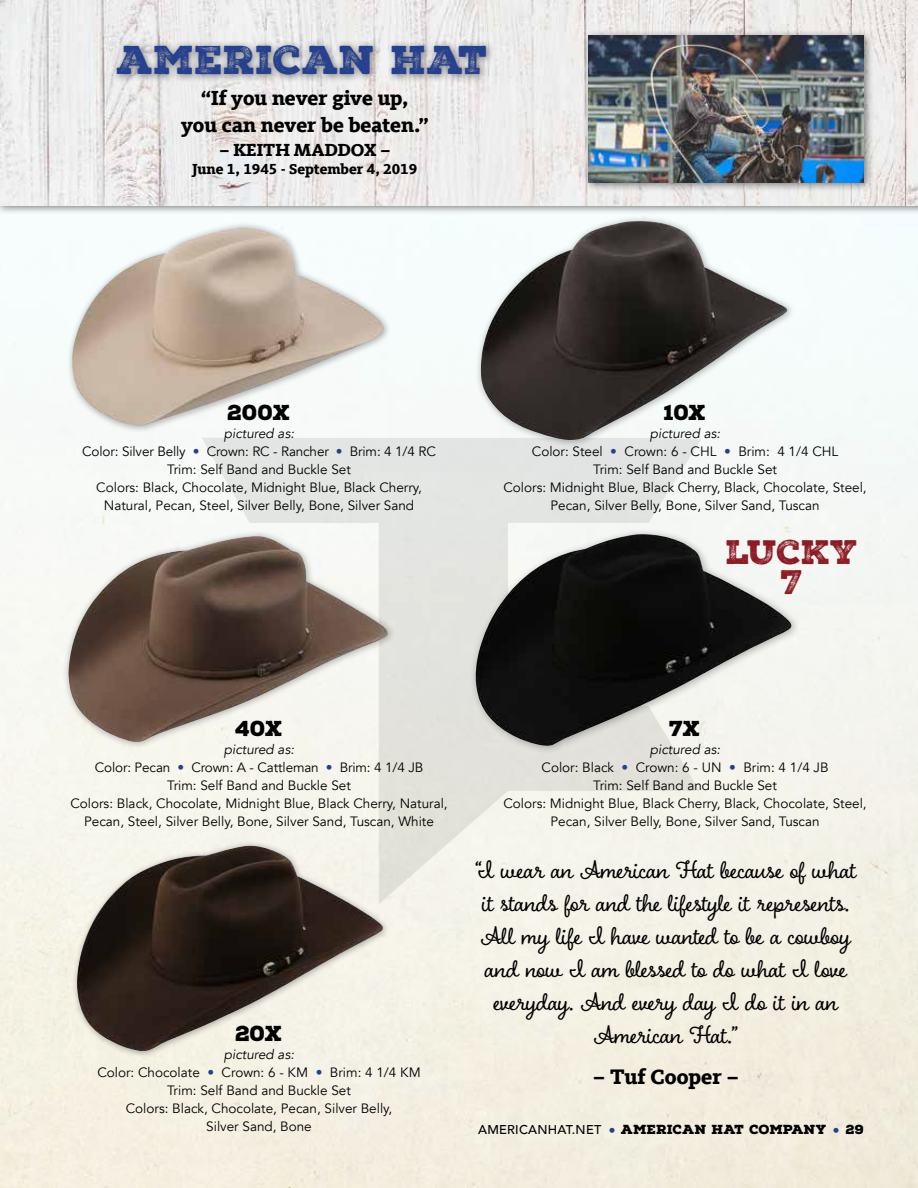
<style>
.page{position:relative;width:918px;height:1188px;background:#fff}
.page>*{position:absolute;margin:0;border:0;box-sizing:border-box;transform-origin:0 0}
.t1{font:39px "Nexa Rust Slab Black 3";color:#25408f}
.t2{font:33px/30px "Nexa Rust Slab Black 3";letter-spacing:-.02em;color:#8d1b24;text-align:center}
.t3{font:27px/33px "Boucherie Cursive Basic";color:#000;text-align:center}
.t4{font:800 21.6px "Kievit Slab Offc Pro";color:#000}
.t5{font:800 21px/27px "Kievit Slab Offc Pro";letter-spacing:-.005em;color:#000;text-align:center}
.t6{font:900 21px "Nexa Rust Slab";letter-spacing:-.025em;color:#000}
.t7{font:800 18px "Kievit Slab Offc Pro";color:#000}
.t8{font:800 15px "Kievit Slab Offc Pro";color:#000}
.t9{font:13.5px/18px "Avenir";color:#000;text-align:center}
.t10{font:900 12.75px "Nexa Rust Slab";letter-spacing:.01em;color:#000}
.s1{font-style:italic}
.s2{color:#25408f}
.s3{font-family:"Avenir";font-weight:500}
.s4{font-family:"Kievit Slab Offc Pro";font-weight:800;color:#25408f}
</style>
<div class="page">
<svg style="left:201px;top:438px;width:500px;height:466px;background:#efefe7"></svg>
<svg style="left:386px;top:449px;width:314px;height:342px;background:#e3e4e0"></svg>
<div style="left:0;top:0;width:918px;height:215px;background:#000;opacity:.5"></div>
<img style="left:0;top:0;width:918px;height:205px">
<div style="left:582px;top:29px;width:292px;height:163px;background:#000;opacity:.5"></div>
<img style="left:589px;top:36px;width:275px;height:147px">
<div style="left:110px;top:39px;width:386px;height:45px;background:#000;opacity:.5"></div>
<div style="left:67px;top:221px;width:324px;height:212px;background:#f7fbfa"></div>
<img style="left:70px;top:227px;width:314px;height:200px">
<div style="left:63px;top:530px;width:333px;height:220px;background:#000;opacity:.3"></div>
<img style="left:68px;top:536px;width:321px;height:207px">
<div style="left:71px;top:840px;width:319px;height:219px;background:#000;opacity:.3"></div>
<img style="left:75px;top:846px;width:311px;height:207px">
<div style="left:475px;top:215px;width:320px;height:233px;background:#000;opacity:.3"></div>
<img style="left:480px;top:221px;width:309px;height:220px">
<div style="left:469px;top:527px;width:332px;height:228px;background:#000;opacity:.3"></div>
<img style="left:475px;top:534px;width:318px;height:214px">
<h1 class="t1" style="left:117px;top:34px;width:373px">AMERICAN HAT</h1>
<h3 class="t5" style="left:181px;top:84px;width:249px">“If you never give up, you can never be beaten.”</h3>
<h3 class="t7" style="left:219px;top:139px;width:173px">– KEITH MADDOX –</h3>
<p class="t8" style="left:193px;top:160px;width:226px">June 1, 1945 - September 4, 2019</p>
<h3 class="t6" style="left:228px;top:398px;width:64px">200X</h3>
<p class="t9" style="left:82px;top:424px;width:355px"><span class="s1">pictured as:<br></span>Color: Silver Belly <span class="s2">•</span> Crown: RC - Rancher <span class="s2">•</span> Brim: 4 1/4 RC Trim: Self Band and Buckle Set<br>Colors: Black, Chocolate, Midnight Blue, Black Cherry, Natural, Pecan, Steel, Silver Belly, Bone, Silver Sand</p>
<h3 class="t6" style="left:235px;top:714px;width:49px">40X</h3>
<p class="t9" style="left:70px;top:740px;width:379px"><span class="s1">pictured as:<br></span>Color: Pecan <span class="s2">•</span> Crown: A - Cattleman <span class="s2">•</span> Brim: 4 1/4 JB<br>Trim: Self Band and Buckle Set<br>Colors: Black, Chocolate, Midnight Blue, Black Cherry, Natural, Pecan, Steel, Silver Belly, Bone, Silver Sand, Tuscan, White</p>
<h3 class="t6" style="left:664px;top:398px;width:44px">10X</h3>
<p class="t9" style="left:503px;top:424px;width:365px"><span class="s1">pictured as:<br></span>Color: Steel <span class="s2">•</span> Crown: 6 - CHL <span class="s2">•</span> Brim: 4 1/4 CHL<br>Trim: Self Band and Buckle Set<br>Colors: Midnight Blue, Black Cherry, Black, Chocolate, Steel, Pecan, Silver Belly, Bone, Silver Sand, Tuscan</p>
<h2 class="t2" style="left:726px;top:538px;width:134px">LUCKY<br>7</h2>
<h3 class="t6" style="left:669px;top:714px;width:33px">7X</h3>
<p class="t9" style="left:503px;top:740px;width:365px"><span class="s1">pictured as:<br></span>Color: Black <span class="s2">•</span> Crown: 6 - UN <span class="s2">•</span> Brim: 4 1/4 JB<br>Trim: Self Band and Buckle Set<br>Colors: Midnight Blue, Black Cherry, Black, Chocolate, Steel, Pecan, Silver Belly, Bone, Silver Sand, Tuscan</p>
<h3 class="t6" style="left:235px;top:1019px;width:49px">20X</h3>
<p class="t9" style="left:97px;top:1046px;width:325px"><span class="s1">pictured as:<br></span>Color: Chocolate <span class="s2">•</span> Crown: 6 - KM <span class="s2">•</span> Brim: 4 1/4 KM<br>Trim: Self Band and Buckle Set<br>Colors: Black, Chocolate, Pecan, Silver Belly,<br>Silver Sand, Bone</p>
<h3 class="t3" style="left:475px;top:854px;width:383px">“I wear an American Hat because of what it stands for and the lifestyle it represents.<br>All my life I have wanted to be a cowboy and now I am blessed to do what I love everyday. And every day I do it in an American Hat.”</h3>
<h3 class="t4" style="left:593px;top:1064px;width:147px">– Tuf Cooper –</h3>
<p class="t10" style="left:478px;top:1121px;width:387px"><span class="s3">AMERICANHAT.NET</span> <span class="s4">•</span> AMERICAN HAT COMPANY <span class="s4">•</span> 29</p>
</div>
